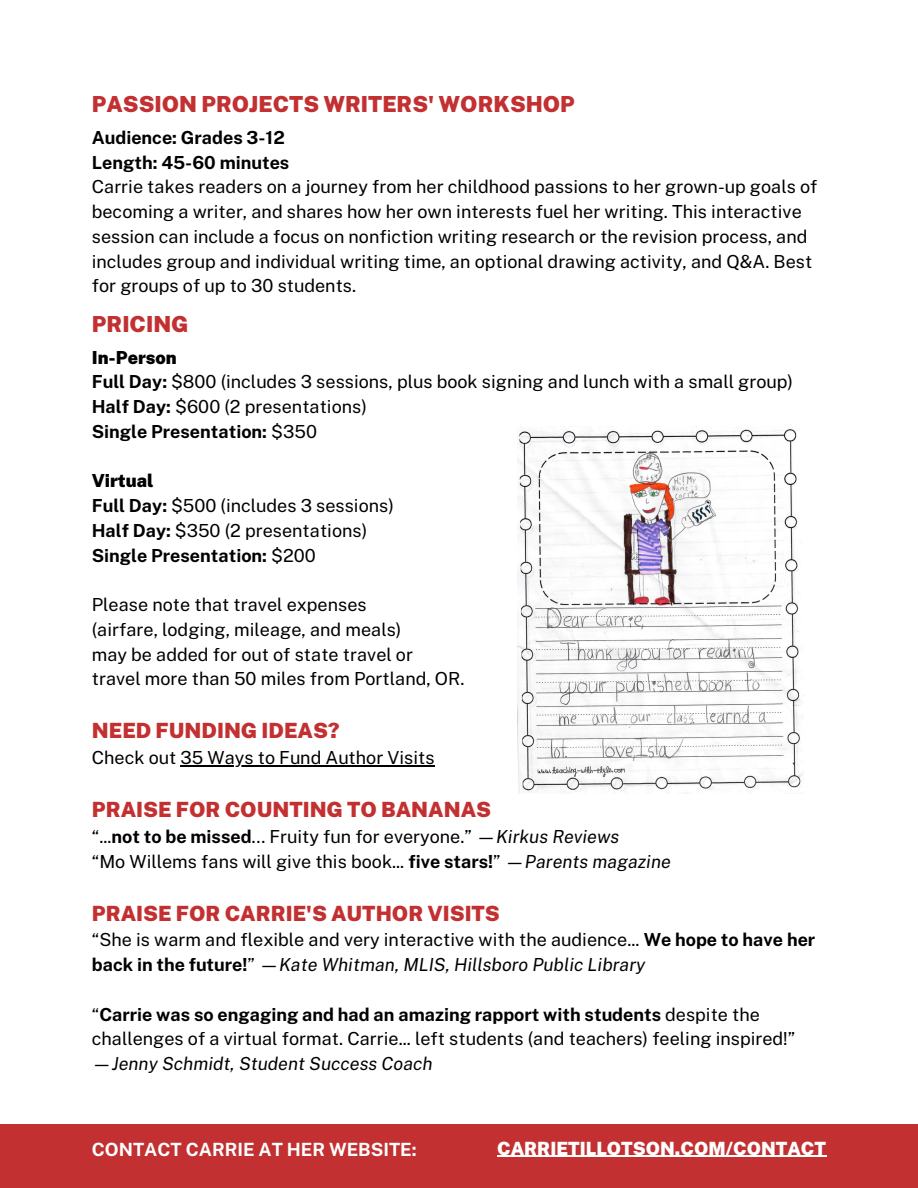
<style>
.page{position:relative;width:918px;height:1188px;background:#fff}
.page>*{position:absolute;margin:0;border:0;box-sizing:border-box;transform-origin:0 0}
.t1{font:900 22.2px "Public Sans";color:#c33031}
.t2{font:900 21px "Public Sans";color:#c33031}
.t3{font:900 18.3px "Public Sans";color:#fff}
.t4{font:700 18.3px "Public Sans";color:#fff}
.t5{font:18px/24.8px "Public Sans";color:#000}
.t6{font:700 18px "Public Sans";color:#000}
.t7{font:italic 18px "Public Sans";color:#000}
.t8{font:900 18px "Public Sans";color:#000}
.s1{font-weight:700}
.s2{font-weight:400}
.s3{font-style:italic}
</style>
<div class="page">
<div style="left:0;top:1125px;width:918px;height:63px;background:#c33031"></div>
<hr style="left:181px;top:765px;width:254px;height:1px;background:#000">
<img style="left:518px;top:429px;width:285px;height:365px">
<hr style="left:497px;top:1156px;width:329px;height:1px;background:#fff">
<p class="t1" style="left:92px;top:91px;width:485px">PASSION PROJECTS WRITERS' WORKSHOP</p>
<p class="t6" style="left:92px;top:127px;width:194px">Audience: Grades 3-12</p>
<p class="t6" style="left:92px;top:152px;width:199px">Length: 45-60 minutes</p>
<p class="t5" style="left:92px;top:174px;width:727px">Carrie takes readers on a journey from her childhood passions to her grown-up goals of becoming a writer, and shares how her own interests fuel her writing. This interactive session can include a focus on nonfiction writing research or the revision process, and includes group and individual writing time, an optional drawing activity, and Q&amp;A. Best for groups of up to 30 students.</p>
<p class="t1" style="left:92px;top:311px;width:98px">PRICING</p>
<p class="t8" style="left:92px;top:347px;width:87px">In-Person</p>
<p class="t5" style="left:92px;top:370px;width:703px"><span class="s1">Full Day:</span> $800 (includes 3 sessions, plus book signing and lunch with a small group)</p>
<p class="t5" style="left:92px;top:394px;width:277px"><span class="s1">Half Day:</span> $600 (2 presentations)</p>
<p class="t6" style="left:92px;top:421px;width:227px">Single Presentation: <span class="s2">$350</span></p>
<p class="t8" style="left:92px;top:470px;width:63px">Virtual</p>
<p class="t5" style="left:92px;top:493px;width:304px"><span class="s1">Full Day:</span> $500 (includes 3 sessions)</p>
<p class="t5" style="left:92px;top:518px;width:277px"><span class="s1">Half Day:</span> $350 (2 presentations)</p>
<p class="t6" style="left:92px;top:545px;width:226px">Single Presentation: <span class="s2">$200</span></p>
<p class="t5" style="left:92px;top:592px;width:276px">Please note that travel expenses</p>
<p class="t5" style="left:92px;top:617px;width:311px">(airfare, lodging, mileage, and meals)</p>
<p class="t5" style="left:92px;top:642px;width:323px">may be added for out of state travel or</p>
<p class="t5" style="left:92px;top:667px;width:374px">travel more than 50 miles from Portland, OR.</p>
<p class="t2" style="left:92px;top:718px;width:249px">NEED FUNDING IDEAS?</p>
<p class="t5" style="left:92px;top:745px;width:344px">Check out 35 Ways to Fund Author Visits</p>
<p class="t2" style="left:92px;top:797px;width:401px">PRAISE FOR COUNTING TO BANANAS</p>
<p class="t5" style="left:92px;top:824px;width:529px">“...<span class="s1">not to be missed</span>… Fruity fun for everyone.” <span class="s3">—Kirkus Reviews</span></p>
<p class="t5" style="left:92px;top:849px;width:581px">“Mo Willems fans will give this book... <span class="s1">five stars!</span>” <span class="s3">—Parents magazine</span></p>
<p class="t2" style="left:92px;top:901px;width:410px">PRAISE FOR CARRIE'S AUTHOR VISITS</p>
<p class="t5" style="left:92px;top:928px;width:725px">“She is warm and flexible and very interactive with the audience... <span class="s1">We hope to have her back in the future!</span>” —<span class="s3">Kate Whitman, MLIS, Hillsboro Public Library</span></p>
<p class="t5" style="left:92px;top:1002px;width:705px">“<span class="s1">Carrie was so engaging and had an amazing rapport with students</span> despite the challenges of a virtual format. Carrie... left students (and teachers) feeling inspired!”</p>
<p class="t7" style="left:92px;top:1053px;width:343px">—Jenny Schmidt, Student Success Coach</p>
<p class="t4" style="left:92px;top:1138px;width:326px">CONTACT CARRIE AT HER WEBSITE:</p>
<p class="t3" style="left:497px;top:1137px;width:331px">CARRIETILLOTSON.COM/CONTACT</p>
</div>
